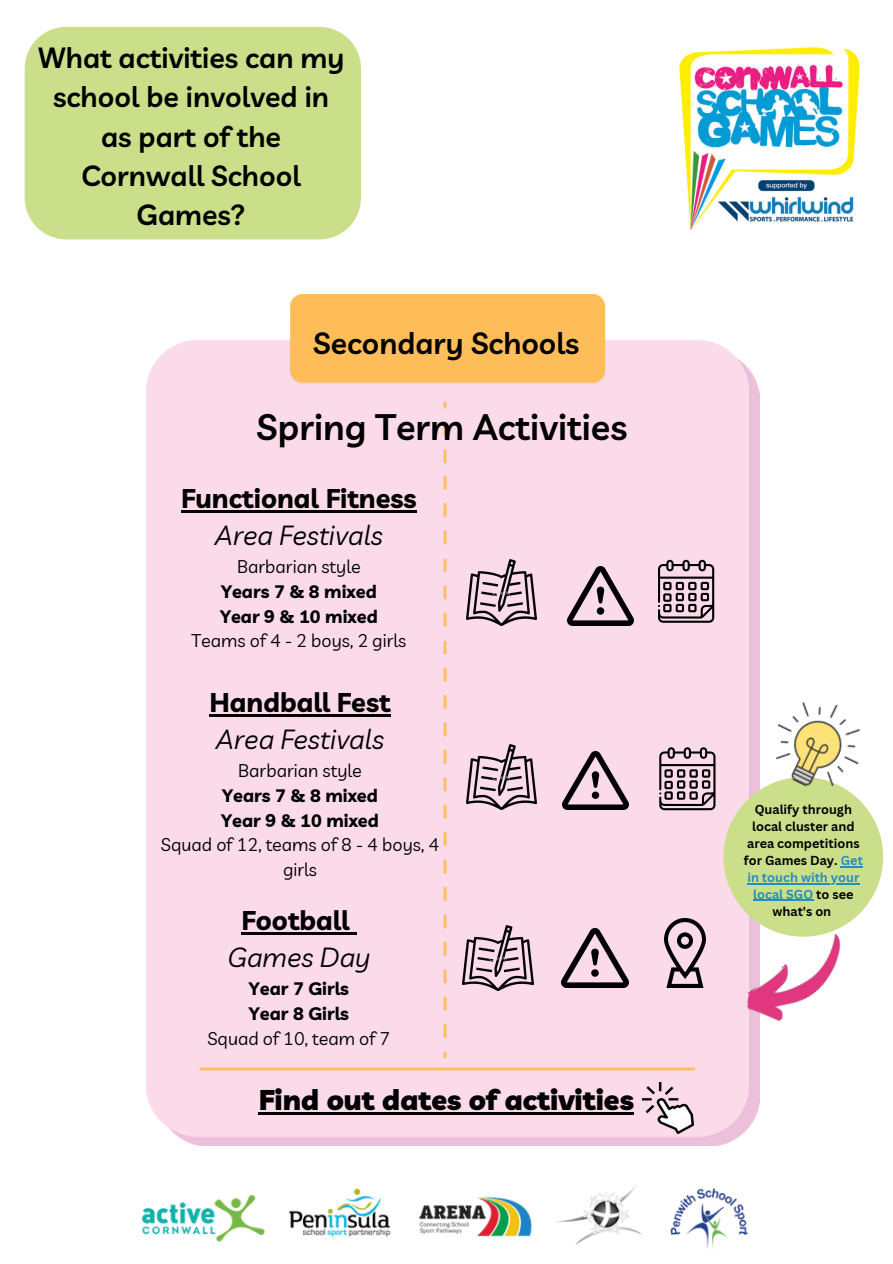
<style>
.page{position:relative;width:893px;height:1264px;background:#fff}
.page>*{position:absolute;margin:0;border:0;box-sizing:border-box;transform-origin:0 0}
.t1{font:600 36px "Livvic";color:#000}
.t2{font:600 30px "Livvic";color:#000}
.t3{font:600 28.5px/39.3px "Livvic";color:#000;text-align:center}
.t4{font:900 28.5px "Livvic";color:#000}
.t5{font:700 27px "Livvic";color:#000}
.t6{font:italic 27px "Livvic";color:#000}
.t7{font:18px/24.8px "Livvic";color:#000;text-align:center}
.t8{font:700 18px/24.8px "Livvic";color:#000}
.t9{font:700 12.6px/16.8px "Canva Sans";color:#000;text-align:center}
.s1{color:#248dbf}
</style>
<div class="page">
<img style="left:679px;top:46px;width:181px;height:185px">
<div style="left:25px;top:27px;width:336px;height:212px;background:#cbdf8a"></div>
<img style="left:146px;top:295px;width:613px;height:850px">
<img style="left:466px;top:560px;width:71px;height:65px">
<img style="left:567px;top:567px;width:66px;height:58px">
<img style="left:466px;top:744px;width:71px;height:65px">
<img style="left:562px;top:751px;width:66px;height:58px">
<img style="left:561px;top:928px;width:67px;height:59px">
<img style="left:141px;top:1185px;width:608px;height:64px">
<hr style="left:259px;top:1112px;width:374px;height:2px;background:#000">
<img style="left:642px;top:1082px;width:51px;height:51px">
<img style="left:664px;top:918px;width:43px;height:69px">
<div style="left:723px;top:777px;width:160px;height:159px;background:#cbdf8a;border-radius:50%"></div>
<img style="left:740px;top:928px;width:101px;height:103px">
<img style="left:759px;top:686px;width:102px;height:116px">
<hr style="left:241px;top:932px;width:108px;height:2px;background:#000">
<svg style="left:349px;top:932px;width:7px;height:2px"></svg>
<hr style="left:181px;top:510px;width:235px;height:2px;background:#000">
<hr style="left:209px;top:714px;width:181px;height:2px;background:#000">
<img style="left:462px;top:925px;width:71px;height:65px">
<svg style="left:658px;top:560px;width:56px;height:62px;background:#9c8891"></svg>
<svg style="left:659px;top:747px;width:56px;height:63px;background:#9d8992"></svg>
<svg style="left:840px;top:866px;width:22px;height:1px"></svg>
<hr style="left:747px;top:883px;width:112px;height:1px;background:#248dbf">
<hr style="left:753px;top:899px;width:60px;height:2px;background:#248dbf">
<h3 class="t3" style="left:38px;top:37px;width:308px">What activities can my school be involved in as part of the<br>Cornwall School<br>Games?</h3>
<h2 class="t2" style="left:313px;top:324px;width:267px">Secondary Schools</h2>
<h1 class="t1" style="left:256px;top:404px;width:372px">Spring Term Activities</h1>
<h3 class="t5" style="left:181px;top:481px;width:237px">Functional Fitness</h3>
<h3 class="t6" style="left:215px;top:518px;width:170px">Area Festivals</h3>
<p class="t7" style="left:237px;top:554px;width:125px">Barbarian style</p>
<p class="t8" style="left:220px;top:578px;width:159px">Years 7 &amp; 8 mixed<br>Year 9 &amp; 10 mixed</p>
<p class="t7" style="left:191px;top:628px;width:216px">Teams of 4 - 2 boys, 2 girls</p>
<h3 class="t5" style="left:209px;top:685px;width:183px">Handball Fest</h3>
<h3 class="t6" style="left:216px;top:722px;width:170px">Area Festivals</h3>
<p class="t7" style="left:238px;top:758px;width:125px">Barbarian style</p>
<p class="t8" style="left:221px;top:782px;width:159px">Years 7 &amp; 8 mixed<br>Year 9 &amp; 10 mixed</p>
<p class="t7" style="left:161px;top:832px;width:280px">Squad of 12, teams of 8 - 4 boys, 4 girls</p>
<h3 class="t5" style="left:241px;top:903px;width:110px">Football</h3>
<h3 class="t6" style="left:227px;top:940px;width:145px">Games Day</h3>
<p class="t8" style="left:249px;top:976px;width:102px">Year 7 Girls<br>Year 8 Girls</p>
<p class="t7" style="left:207px;top:1025px;width:184px">Squad of 10, team of 7</p>
<h3 class="t4" style="left:259px;top:1081px;width:376px">Find out dates of activities</h3>
<p class="t9" style="left:743px;top:801px;width:120px">Qualify through local cluster and area competitions for Games Day. <span class="s1">Get in touch with your local SGO</span> to see what's on</p>
</div>
